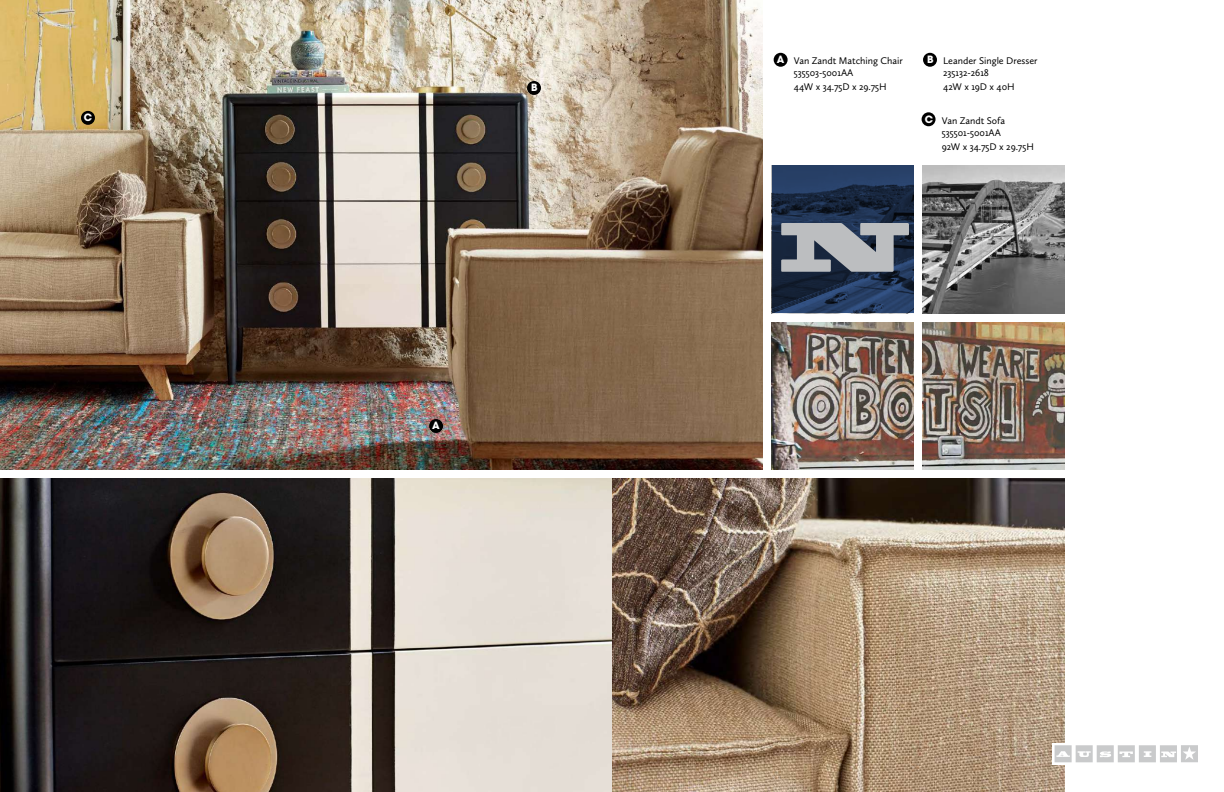
<style>
.page{position:relative;width:1224px;height:792px;background:#fff}
.page>*{position:absolute;margin:0;border:0;box-sizing:border-box;transform-origin:0 0}
.t1{font:65px "Blackoak Std";color:#bcbec0}
.t2{font:10px/12px "Calluna Sans";color:#000}
.t3{font:700 10px "Avant Garde";color:#fff}
</style>
<div class="page">
<img style="left:0;top:0;width:763px;height:469px">
<img style="left:772px;top:322px;width:142px;height:148px">
<img style="left:0;top:479px;width:1064px;height:313px">
<img style="left:922px;top:322px;width:142px;height:148px">
<div style="left:923px;top:53px;width:14px;height:14px;background:#000;border-radius:50%"></div>
<div style="left:774px;top:53px;width:14px;height:14px;background:#000;border-radius:50%"></div>
<div style="left:922px;top:112px;width:14px;height:14px;background:#000;border-radius:50%"></div>
<div style="left:429px;top:419px;width:14px;height:14px;background:#000;border-radius:50%"></div>
<div style="left:527px;top:81px;width:14px;height:14px;background:#000;border-radius:50%"></div>
<div style="left:81px;top:111px;width:14px;height:14px;background:#000;border-radius:50%"></div>
<svg style="left:1052px;top:743px;width:20px;height:21px"></svg>
<svg style="left:1055px;top:745px;width:143px;height:17px"></svg>
<img style="left:922px;top:166px;width:142px;height:147px">
<svg style="left:772px;top:166px;width:142px;height:147px;background:#1c2e4b"></svg>
<p class="t3" style="left:84px;top:111px;width:10px">C</p>
<p class="t3" style="left:531px;top:81px;width:8px">B</p>
<p class="t3" style="left:432px;top:419px;width:9px">A</p>
<p class="t3" style="left:777px;top:53px;width:9px">A</p>
<p class="t2" style="left:794px;top:55px;width:111px">Van Zandt Matching Chair</p>
<p class="t3" style="left:927px;top:53px;width:8px">B</p>
<p class="t2" style="left:794px;top:66px;width:95px;line-height:14px">535503-5001AA<br>44W x 34.75D x 29.75H</p>
<p class="t2" style="left:943px;top:55px;width:96px">Leander Single Dresser<br>235132-2618</p>
<p class="t2" style="left:943px;top:81px;width:73px">42W x 19D x 40H</p>
<p class="t3" style="left:925px;top:113px;width:10px">C</p>
<p class="t2" style="left:942px;top:114px;width:65px">Van Zandt Sofa<br>535501-5001AA</p>
<p class="t2" style="left:942px;top:140px;width:94px">92W x 34.75D x 29.75H</p>
<h1 class="t1" style="left:780px;top:204px;width:132px">N</h1>
</div>
